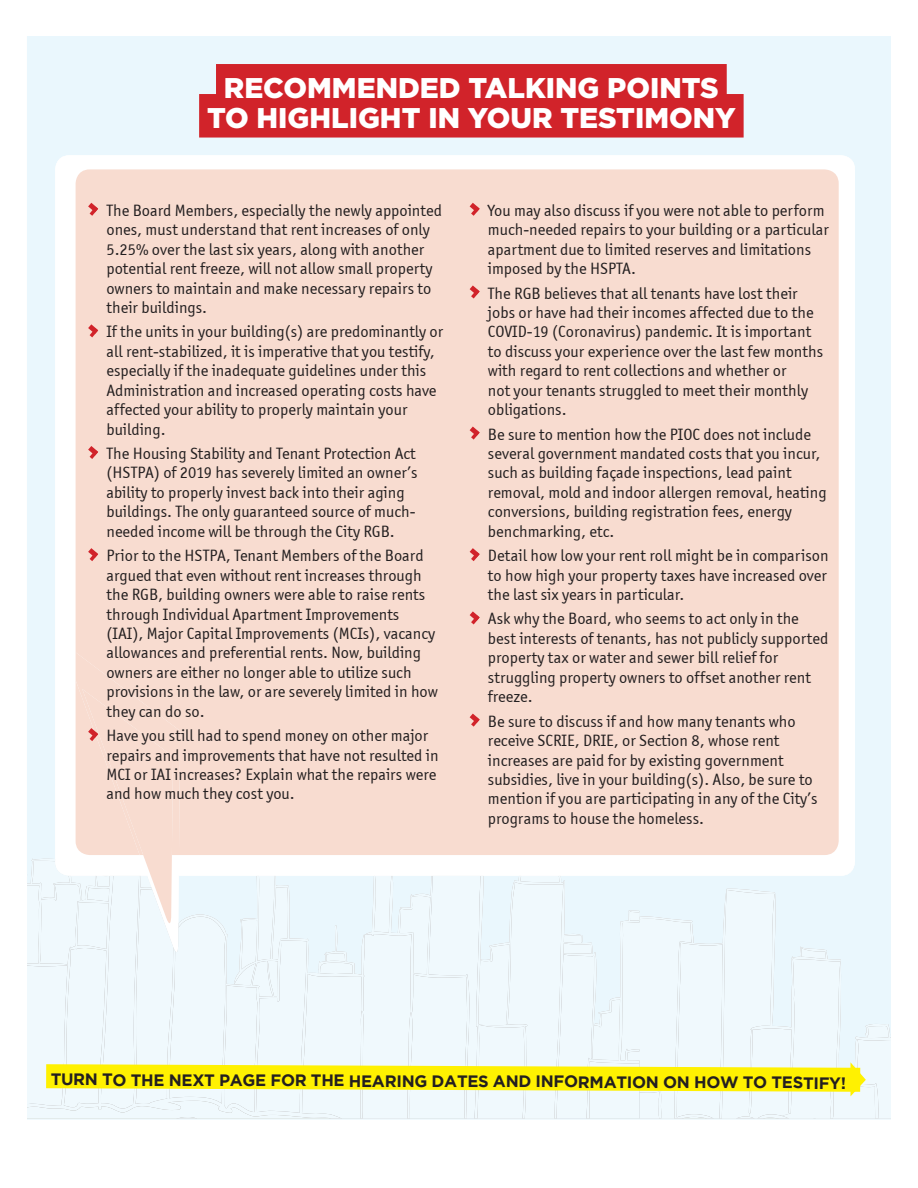
<style>
.page{position:relative;width:918px;height:1188px;background:#fff}
.page>*{position:absolute;margin:0;border:0;box-sizing:border-box;transform-origin:0 0}
.t1{font:900 28.5px/30px "Gotham";color:#fff;text-align:center}
.t2{font:16.5px/19.5px "Officina Sans ITCTT Book";color:#231f20}
.t3{font:700 16.5px "Gotham";letter-spacing:-.02em;color:#231f20}
</style>
<div class="page">
<div style="left:27px;top:36px;width:864px;height:1084px;background:#eaf7fd"></div>
<div style="left:55px;top:155px;width:800px;height:721px;background:#fff;border-radius:14px"></div>
<div style="left:76px;top:169px;width:763px;height:473px;background:#f8dcd0"></div>
<div style="left:216px;top:64px;width:511px;height:44px;background:#d1232a"></div>
<div style="left:199px;top:94px;width:545px;height:44px;background:#d1232a"></div>
<svg style="left:88px;top:203px;width:10px;height:13px"></svg>
<svg style="left:88px;top:324px;width:10px;height:13px"></svg>
<svg style="left:88px;top:446px;width:10px;height:13px"></svg>
<svg style="left:88px;top:548px;width:10px;height:13px"></svg>
<svg style="left:470px;top:203px;width:10px;height:13px"></svg>
<svg style="left:470px;top:285px;width:10px;height:14px"></svg>
<svg style="left:470px;top:427px;width:10px;height:13px"></svg>
<svg style="left:470px;top:548px;width:10px;height:13px"></svg>
<svg style="left:470px;top:611px;width:10px;height:13px"></svg>
<svg style="left:27px;top:642px;width:864px;height:477px"></svg>
<h1 class="t1" style="left:207px;top:72px;width:530px">RECOMMENDED TALKING POINTS<br>TO HIGHLIGHT IN YOUR TESTIMONY</h1>
<p class="t2" style="left:106px;top:200px;width:337px">The Board Members, especially the newly appointed ones, must understand that rent increases of only 5.25% over the last six years, along with another potential rent freeze, will not allow small property owners to maintain and make necessary repairs to their buildings.</p>
<p class="t2" style="left:106px;top:322px;width:338px">If the units in your building(s) are predominantly or all rent-stabilized, it is imperative that you testify, especially if the inadequate guidelines under this Administration and increased operating costs have affected your ability to properly maintain your building.</p>
<p class="t2" style="left:106px;top:444px;width:313px">The Housing Stability and Tenant Protection Act (HSTPA) of 2019 has severely limited an owner’s ability to properly invest back into their aging buildings. The only guaranteed source of much&shy;needed income will be through the City RGB.</p>
<p class="t2" style="left:106px;top:546px;width:333px">Prior to the HSTPA, Tenant Members of the Board argued that even without rent increases through the RGB, building owners were able to raise rents through Individual Apartment Improvements (IAI), Major Capital Improvements (MCIs), vacancy allowances and preferential rents. Now, building owners are either no longer able to utilize such provisions in the law, or are severely limited in how they can do so.</p>
<p class="t2" style="left:106px;top:726px;width:334px">Have you still had to spend money on other major repairs and improvements that have not resulted in MCI or IAI increases? Explain what the repairs were and how much they cost you.</p>
<p class="t2" style="left:488px;top:200px;width:342px">You may also discuss if you were not able to perform much-needed repairs to your building or a particular apartment due to limited reserves and limitations imposed by the HSPTA.</p>
<p class="t2" style="left:488px;top:283px;width:337px">The RGB believes that all tenants have lost their jobs or have had their incomes affected due to the COVID-19 (Coronavirus) pandemic. It is important to discuss your experience over the last few months with regard to rent collections and whether or<br>not your tenants struggled to meet their monthly obligations.</p>
<p class="t2" style="left:488px;top:424px;width:340px">Be sure to mention how the PIOC does not include several government mandated costs that you incur, such as building façade inspections, lead paint removal, mold and indoor allergen removal, heating conversions, building registration fees, energy benchmarking, etc.</p>
<p class="t2" style="left:488px;top:546px;width:342px;text-align:justify">Detail how low your rent roll might be in comparison to how high your property taxes have increased over the last six years in particular.</p>
<p class="t2" style="left:488px;top:609px;width:342px">Ask why the Board, who seems to act only in the best interests of tenants, has not publicly supported property tax or water and sewer bill relief for struggling property owners to offset another rent freeze.</p>
<p class="t2" style="left:488px;top:711px;width:331px">Be sure to discuss if and how many tenants who receive SCRIE, DRIE, or Section 8, whose rent increases are paid for by existing government subsidies, live in your building(s). Also, be sure to mention if you are participating in any of the City’s programs to house the homeless.</p>
<p class="t3" style="left:51px;top:1072px;width:797px">TURN TO THE NEXT PAGE FOR THE HEARING DATES AND INFORMATION ON HOW TO TESTIFY!</p>
</div>
